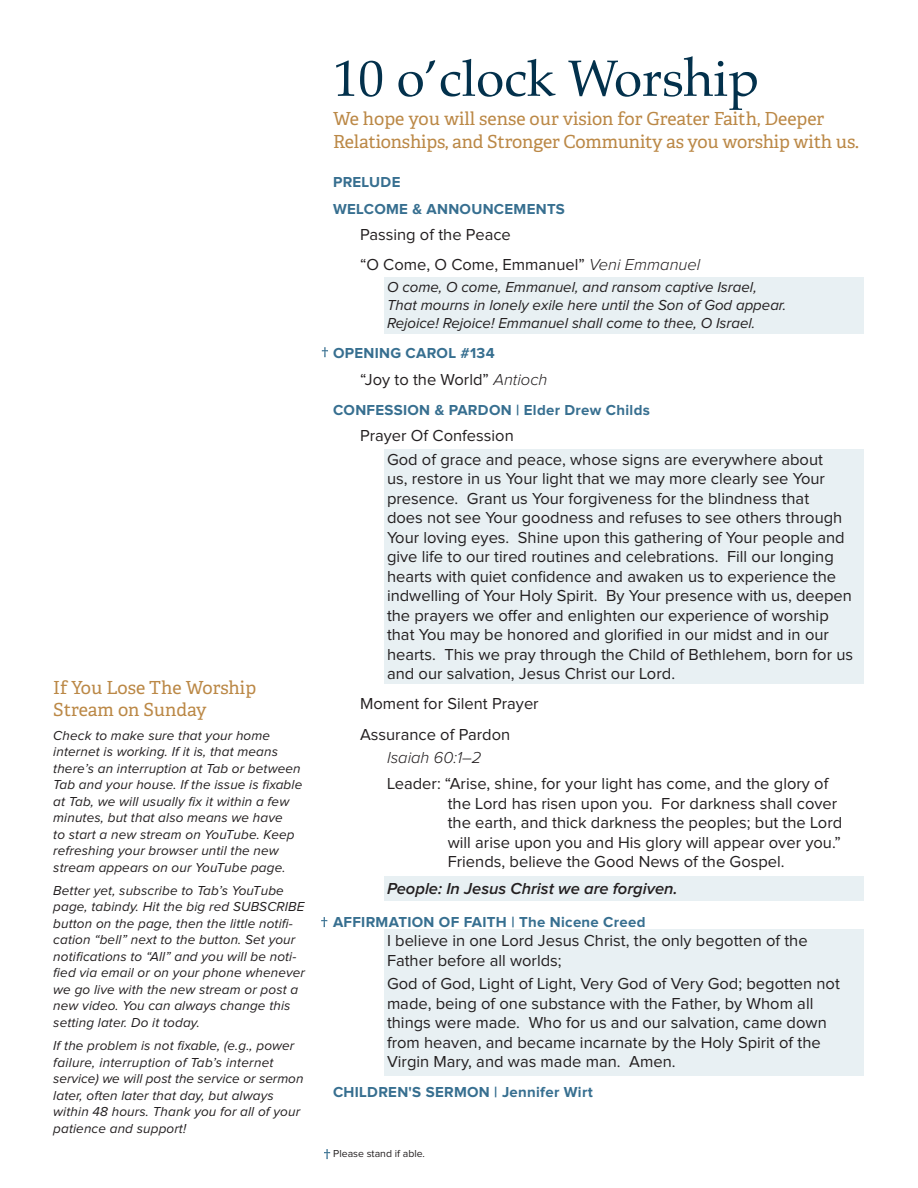
<style>
.page{position:relative;width:918px;height:1188px;background:#fff}
.page>*{position:absolute;margin:0;border:0;box-sizing:border-box;transform-origin:0 0}
.t1{font:51px "Palatino";color:#03314c}
.Tertiary_Header{font:18px/22.5px "Adelle";letter-spacing:-.01em;color:#bb8846}
.OW__Recitation{font:16.5px/19.5px "Proxima Nova";color:#231f20}
.OW__Recitation_Leade{font:16.5px/19.5px "Proxima Nova";color:#231f20}
.OW__Subhead{font:16.5px "Proxima Nova";color:#231f20}
.OW__Recitation_Uniso{font:italic 600 16.5px "Proxima Nova";color:#231f20}
.OW__Recitation_Leade-2{font:italic 300 16.5px "Proxima Nova";color:#231f20}
.OW__Song_Lyrics{font:italic 15px/18px "Proxima Nova";color:#231f20}
.OW__Header{font:700 15px "Proxima Nova";letter-spacing:.02em;color:#376f90}
.Left_Column__Body{font:italic 13.5px/16.5px "Proxima Nova";letter-spacing:.01em;color:#231f20}
.Sunday_School__Body{font:10.5px "Proxima Nova";color:#231f20}
.s1{font-weight:300;font-style:italic}
</style>
<div class="page">
<div style="left:384px;top:449px;width:480px;height:235px;background:#e8f0f3"></div>
<div style="left:384px;top:277px;width:480px;height:57px;background:#e8f0f3"></div>
<div style="left:384px;top:876px;width:480px;height:25px;background:#e8f0f3"></div>
<div style="left:384px;top:929px;width:480px;height:147px;background:#e8f0f3"></div>
<svg style="left:324px;top:1149px;width:6px;height:10px"></svg>
<svg style="left:322px;top:347px;width:6px;height:10px"></svg>
<svg style="left:321px;top:917px;width:6px;height:10px"></svg>
<p class="Tertiary_Header" style="left:53px;top:677px;width:204px">If You Lose The Worship<br>Stream on Sunday</p>
<p class="Left_Column__Body" style="left:53px;top:728px;width:251px">Check to make sure that your home internet is working. If it is, that means there’s an interruption at Tab or between Tab and your house. If the issue is fixable at Tab, we will usually fix it within a few minutes, but that also means we have<br>to start a new stream on YouTube. Keep refreshing your browser until the new stream appears on our YouTube page.</p>
<p class="Left_Column__Body" style="left:53px;top:883px;width:253px">Better yet, subscribe to Tab’s YouTube page, tabindy. Hit the big red SUBSCRIBE button on the page, then the little notifi&shy;cation “bell” next to the button. Set your notifications to “All” and you will be noti&shy;fied via email or on your phone whenever we go live with the new stream or post a new video. You can always change this setting later. Do it today.</p>
<p class="Left_Column__Body" style="left:53px;top:1038px;width:252px">If the problem is not fixable, (e.g., power failure, interruption of Tab’s internet service) we will post the service or sermon later, often later that day, but always within 48 hours. Thank you for all of your patience and support!</p>
<p class="t1" style="left:333px;top:36px;width:427px">10 o’clock Worship</p>
<p class="Tertiary_Header" style="left:333px;top:108px;width:527px">We hope you will sense our vision for Greater Faith, Deeper<br>Relationships, and Stronger Community as you worship with us.</p>
<p class="OW__Header" style="left:333px;top:176px;width:69px">PRELUDE</p>
<p class="OW__Header" style="left:333px;top:202px;width:233px">WELCOME &amp; ANNOUNCEMENTS</p>
<p class="OW__Subhead" style="left:360px;top:227px;width:152px">Passing of the Peace</p>
<p class="OW__Subhead" style="left:360px;top:257px;width:342px">“O Come, O Come, Emmanuel” <span class="s1">Veni Emmanuel</span></p>
<p class="OW__Song_Lyrics" style="left:387px;top:279px;width:401px">O come, O come, Emmanuel, and ransom captive Israel,<br>That mourns in lonely exile here until the Son of God appear.<br>Rejoice! Rejoice! Emmanuel shall come to thee, O Israel.</p>
<p class="OW__Header" style="left:333px;top:347px;width:163px">OPENING CAROL #134</p>
<p class="OW__Subhead" style="left:360px;top:372px;width:189px">“Joy to the World” <span class="s1">Antioch</span></p>
<p class="OW__Header" style="left:333px;top:403px;width:318px">CONFESSION &amp; PARDON | Elder Drew Childs</p>
<p class="OW__Subhead" style="left:360px;top:428px;width:155px">Prayer Of Confession</p>
<p class="OW__Recitation" style="left:387px;top:450px;width:468px">God of grace and peace, whose signs are everywhere about<br>us, restore in us Your light that we may more clearly see Your presence. Grant us Your forgiveness for the blindness that<br>does not see Your goodness and refuses to see others through Your loving eyes. Shine upon this gathering of Your people and give life to our tired routines and celebrations. Fill our longing hearts with quiet confidence and awaken us to experience the indwelling of Your Holy Spirit. By Your presence with us, deepen the prayers we offer and enlighten our experience of worship that You may be honored and glorified in our midst and in our hearts. This we pray through the Child of Bethlehem, born for us and our salvation, Jesus Christ our Lord.</p>
<p class="OW__Subhead" style="left:360px;top:696px;width:180px">Moment for Silent Prayer</p>
<p class="OW__Subhead" style="left:360px;top:727px;width:152px">Assurance of Pardon</p>
<p class="OW__Recitation_Leade-2" style="left:387px;top:750px;width:96px">Isaiah 60:1–2</p>
<p class="OW__Recitation_Leade" style="left:448px;top:775px;width:396px;text-indent:-61px">Leader: “Arise, shine, for your light has come, and the glory of the Lord has risen upon you. For darkness shall cover the earth, and thick darkness the peoples; but the Lord will arise upon you and His glory will appear over you.” Friends, believe the Good News of the Gospel.</p>
<p class="OW__Recitation_Uniso" style="left:387px;top:881px;width:292px">People: In Jesus Christ we are forgiven.</p>
<p class="OW__Header" style="left:333px;top:915px;width:314px">AFFIRMATION OF FAITH | The Nicene Creed</p>
<p class="OW__Recitation" style="left:387px;top:932px;width:422px">I believe in one Lord Jesus Christ, the only begotten of the<br>Father before all worlds;</p>
<p class="OW__Recitation" style="left:387px;top:975px;width:454px">God of God, Light of Light, Very God of Very God; begotten not made, being of one substance with the Father, by Whom all things were made. Who for us and our salvation, came down from heaven, and became incarnate by the Holy Spirit of the Virgin Mary, and was made man. Amen.</p>
<p class="OW__Header" style="left:333px;top:1086px;width:261px">CHILDREN'S SERMON | Jennifer Wirt</p>
<p class="Sunday_School__Body" style="left:333px;top:1149px;width:93px">Please stand if able.</p>
</div>
